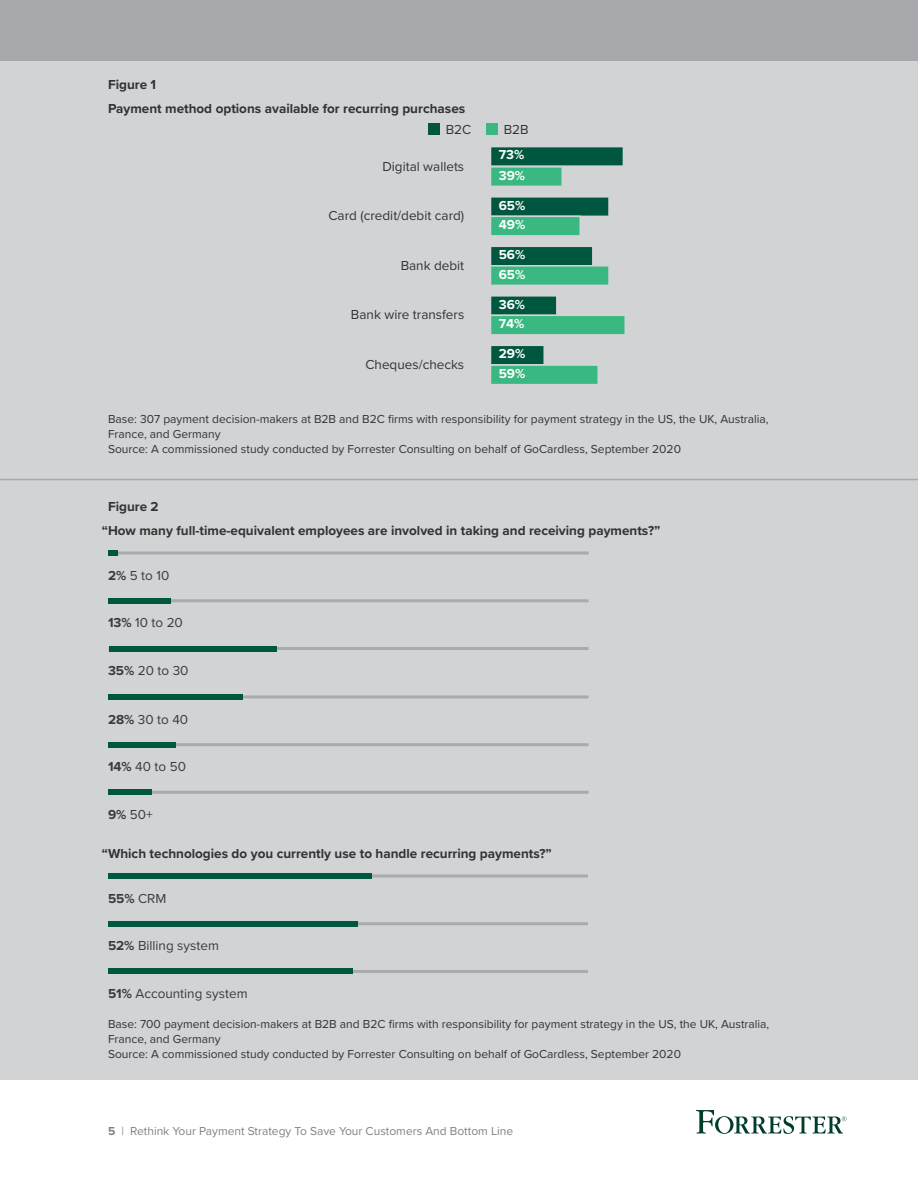
<style>
.page{position:relative;width:918px;height:1188px;background:#fff}
.page>*{position:absolute;margin:0;border:0;box-sizing:border-box;transform-origin:0 0}
.t1{font:700 13.5px/24px "Proxima Nova";color:#333}
.t2{font:13.5px "Proxima Nova";color:#3b3b3c}
.t3{font:13.5px "Proxima Nova";color:#333}
.t4{font:700 13.5px/19.5px "Proxima Nova";color:#fff}
.t5{font:700 13.5px "Proxima Nova";color:#3b3b3c}
.t6{font:12px/15px "Proxima Nova";color:#333}
.t7{font:12px "Proxima Nova";color:#808285}
.s1{font-weight:700}
.s2{font-weight:400}
</style>
<div class="page">
<div style="left:0;top:0;width:918px;height:1080px;background:#d1d3d4"></div>
<div style="left:0;top:0;width:918px;height:61px;background:#a7a9ac"></div>
<svg style="left:696px;top:1110px;width:150px;height:24px"></svg>
<svg style="left:491px;top:147px;width:132px;height:39px"></svg>
<div style="left:428px;top:123px;width:12px;height:12px;background:#005740"></div>
<div style="left:486px;top:123px;width:12px;height:12px;background:#39b881"></div>
<svg style="left:491px;top:197px;width:118px;height:39px"></svg>
<svg style="left:491px;top:247px;width:118px;height:38px;background:#359471"></svg>
<svg style="left:491px;top:296px;width:134px;height:39px"></svg>
<svg style="left:491px;top:346px;width:107px;height:38px"></svg>
<hr style="left:0;top:479px;width:918px;height:1px;background:#a7a9ac">
<hr style="left:108px;top:874px;width:480px;height:3px;background:#aaa">
<div style="left:108px;top:873px;width:264px;height:6px;background:#005740"></div>
<hr style="left:108px;top:922px;width:480px;height:3px;background:#aaa">
<div style="left:108px;top:921px;width:250px;height:6px;background:#005740"></div>
<hr style="left:108px;top:970px;width:480px;height:3px;background:#aaa">
<div style="left:108px;top:968px;width:245px;height:6px;background:#005740"></div>
<hr style="left:109px;top:552px;width:480px;height:3px;background:#aaa">
<div style="left:109px;top:550px;width:9px;height:6px;background:#005740"></div>
<hr style="left:109px;top:599px;width:480px;height:3px;background:#aaa">
<div style="left:109px;top:598px;width:62px;height:6px;background:#005740"></div>
<hr style="left:109px;top:647px;width:480px;height:3px;background:#aaa">
<div style="left:109px;top:646px;width:168px;height:6px;background:#005740"></div>
<hr style="left:109px;top:695px;width:480px;height:3px;background:#aaa">
<div style="left:109px;top:694px;width:134px;height:6px;background:#005740"></div>
<hr style="left:109px;top:743px;width:480px;height:3px;background:#aaa">
<div style="left:109px;top:742px;width:67px;height:6px;background:#005740"></div>
<hr style="left:109px;top:791px;width:480px;height:3px;background:#aaa">
<div style="left:109px;top:789px;width:43px;height:6px;background:#005740"></div>
<p class="t1" style="left:108px;top:73px;width:359px">Figure 1<br>Payment method options available for recurring purchases</p>
<p class="t3" style="left:446px;top:119px;width:27px">B2C</p>
<p class="t3" style="left:504px;top:119px;width:26px">B2B</p>
<p class="t3" style="left:382px;top:156px;width:83px">Digital wallets</p>
<p class="t4" style="left:499px;top:144px;width:28px;line-height:20.2px">73%<br>39%</p>
<p class="t3" style="left:329px;top:206px;width:137px">Card (credit/debit card)</p>
<p class="t4" style="left:499px;top:195px;width:28px">65%<br>49%</p>
<p class="t3" style="left:401px;top:255px;width:65px">Bank debit</p>
<p class="t4" style="left:499px;top:244px;width:28px">56%<br>65%</p>
<p class="t3" style="left:351px;top:305px;width:115px">Bank wire transfers</p>
<p class="t4" style="left:499px;top:294px;width:28px">36%<br>74%</p>
<p class="t3" style="left:365px;top:355px;width:100px">Cheques/checks</p>
<p class="t4" style="left:499px;top:343px;width:28px">29%<br>59%</p>
<p class="t6" style="left:108px;top:411px;width:662px">Base: 307 payment decision-makers at B2B and B2C firms with responsibility for payment strategy in the US, the UK, Australia,<br>France, and Germany<br>Source: A commissioned study conducted by Forrester Consulting on behalf of GoCardless, September 2020</p>
<p class="t1" style="left:108px;top:494px;width:52px">Figure 2</p>
<p class="t1" style="left:102px;top:518px;width:560px">“How many full-time-equivalent employees are involved in taking and receiving payments?”</p>
<p class="t2" style="left:108px;top:565px;width:63px"><span class="s1">2%</span> 5 to 10</p>
<p class="t2" style="left:108px;top:613px;width:76px"><span class="s1">13%</span> 10 to 20</p>
<p class="t2" style="left:108px;top:661px;width:82px"><span class="s1">35%</span> 20 to 30</p>
<p class="t2" style="left:108px;top:709px;width:82px"><span class="s1">28%</span> 30 to 40</p>
<p class="t2" style="left:108px;top:757px;width:79px"><span class="s1">14%</span> 40 to 50</p>
<p class="t2" style="left:108px;top:804px;width:46px"><span class="s1">9%</span> 50+</p>
<p class="t1" style="left:102px;top:841px;width:452px">“Which technologies do you currently use to handle recurring payments?”</p>
<p class="t5" style="left:108px;top:888px;width:60px">55% <span class="s2">CRM</span></p>
<p class="t2" style="left:108px;top:936px;width:112px"><span class="s1">52%</span> Billing system</p>
<p class="t2" style="left:108px;top:983px;width:141px"><span class="s1">51%</span> Accounting system</p>
<p class="t6" style="left:108px;top:1016px;width:663px">Base: 700 payment decision-makers at B2B and B2C firms with responsibility for payment strategy in the US, the UK, Australia,<br>France, and Germany<br>Source: A commissioned study conducted by Forrester Consulting on behalf of GoCardless, September 2020</p>
<p class="t7" style="left:108px;top:1122px;width:407px"><span class="s1">5</span> | Rethink Your Payment Strategy To Save Your Customers And Bottom Line</p>
</div>
